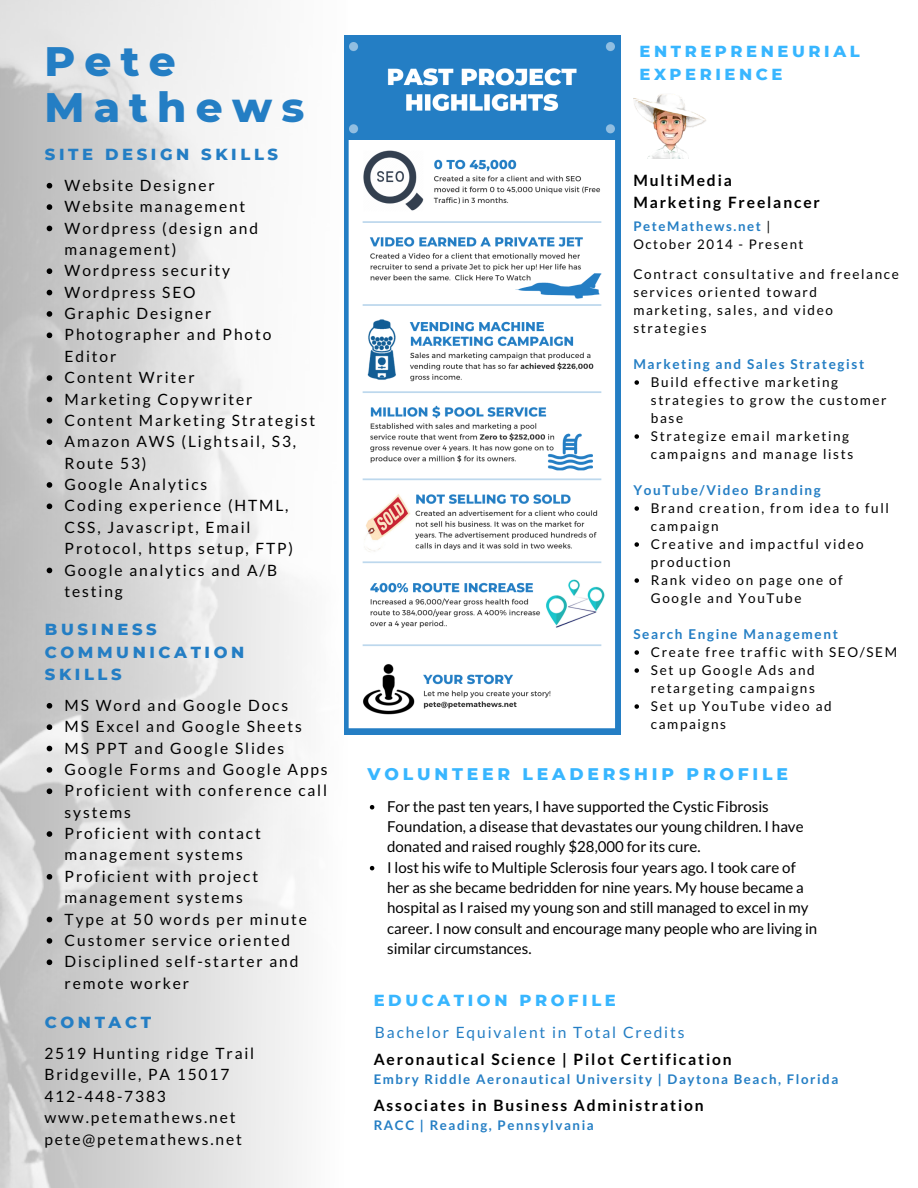
<style>
.page{position:relative;width:918px;height:1188px;background:#fff}
.page>*{position:absolute;margin:0;border:0;box-sizing:border-box;transform-origin:0 0}
.t1{font:800 42px/46.2px "Montserrat";letter-spacing:.22em;color:#247ec4}
.t2{font:800 17.25px "Montserrat";letter-spacing:.22em;color:#38b6ff}
.t3{font:800 16.35px/22.5px "Montserrat";letter-spacing:.22em;color:#247ec4}
.t4{font:800 16.35px/22.5px "Montserrat";letter-spacing:.22em;color:#38b6ff}
.t5{font:15.6px/21.3px "Lato";letter-spacing:.12em;color:#000}
.t6{font:700 15.6px/21.3px "Lato";letter-spacing:.12em;color:#000}
.t7{font:15.6px "Lato";letter-spacing:.12em;color:#247ec4}
.t8{font:15px/20.2px "Lato";color:#000}
.t9{font:13.5px/18px "Lato";letter-spacing:.12em;color:#000}
.t10{font:700 13.5px "Lato";letter-spacing:.12em;color:#247ec4}
.t11{font:700 13.2px "Lato";letter-spacing:.12em;color:#247ec4}
.t12{font:13.2px/18px "Lato";letter-spacing:.12em;color:#000}
.s1{font-weight:700;color:#247ec4}
</style>
<div class="page">
<svg style="left:0;top:0;width:354px;height:1188px"></svg>
<svg style="left:47px;top:703px;width:5px;height:6px"></svg>
<svg style="left:47px;top:724px;width:5px;height:6px"></svg>
<svg style="left:47px;top:746px;width:5px;height:5px"></svg>
<svg style="left:47px;top:767px;width:5px;height:6px"></svg>
<svg style="left:47px;top:788px;width:5px;height:6px"></svg>
<svg style="left:47px;top:831px;width:5px;height:6px"></svg>
<svg style="left:47px;top:874px;width:5px;height:6px"></svg>
<svg style="left:47px;top:917px;width:5px;height:5px"></svg>
<svg style="left:47px;top:938px;width:5px;height:6px"></svg>
<svg style="left:47px;top:959px;width:5px;height:6px"></svg>
<svg style="left:47px;top:183px;width:5px;height:6px"></svg>
<svg style="left:47px;top:204px;width:5px;height:6px"></svg>
<svg style="left:47px;top:226px;width:5px;height:5px"></svg>
<svg style="left:47px;top:268px;width:5px;height:6px"></svg>
<svg style="left:47px;top:290px;width:5px;height:5px"></svg>
<svg style="left:47px;top:311px;width:5px;height:6px"></svg>
<svg style="left:47px;top:333px;width:5px;height:5px"></svg>
<svg style="left:47px;top:375px;width:5px;height:6px"></svg>
<svg style="left:47px;top:397px;width:5px;height:5px"></svg>
<svg style="left:47px;top:418px;width:5px;height:6px"></svg>
<svg style="left:47px;top:439px;width:5px;height:6px"></svg>
<svg style="left:47px;top:482px;width:5px;height:6px"></svg>
<svg style="left:47px;top:504px;width:5px;height:5px"></svg>
<svg style="left:47px;top:568px;width:5px;height:5px"></svg>
<svg style="left:370px;top:805px;width:4px;height:4px"></svg>
<svg style="left:370px;top:866px;width:4px;height:4px"></svg>
<img style="left:633px;top:94px;width:73px;height:64px">
<svg style="left:634px;top:380px;width:5px;height:5px"></svg>
<svg style="left:634px;top:434px;width:5px;height:5px"></svg>
<svg style="left:634px;top:506px;width:5px;height:5px"></svg>
<svg style="left:634px;top:542px;width:5px;height:5px"></svg>
<svg style="left:634px;top:578px;width:5px;height:5px"></svg>
<svg style="left:634px;top:650px;width:5px;height:5px"></svg>
<svg style="left:634px;top:668px;width:5px;height:5px"></svg>
<svg style="left:634px;top:704px;width:5px;height:5px"></svg>
<img style="left:345px;top:36px;width:275px;height:698px">
<h1 class="t1" style="left:44px;top:38px;width:261px">Pete<br>Mathews</h1>
<p class="t3" style="left:45px;top:143px;width:235px">SITE DESIGN SKILLS</p>
<p class="t5" style="left:65px;top:174px;width:252px">Website Designer<br>Website management<br>Wordpress (design and management)<br>Wordpress security<br>Wordpress SEO<br>Graphic Designer<br>Photographer and Photo<br>Editor<br>Content Writer<br>Marketing Copywriter<br>Content Marketing Strategist<br>Amazon AWS (Lightsail, S3,<br>Route 53)<br>Google Analytics<br>Coding experience (HTML,<br>CSS, Javascript, Email<br>Protocol, https setup, FTP)<br>Google analytics and A/B testing</p>
<p class="t3" style="left:45px;top:618px;width:201px">BUSINESS<br>COMMUNICATION<br>SKILLS</p>
<p class="t5" style="left:65px;top:694px;width:265px">MS Word and Google Docs<br>MS Excel and Google Sheets<br>MS PPT and Google Slides<br>Google Forms and Google Apps<br>Proficient with conference call systems<br>Proficient with contact management systems<br>Proficient with project management systems<br>Type at 50 words per minute<br>Customer service oriented<br>Disciplined self-starter and remote worker</p>
<p class="t3" style="left:45px;top:1011px;width:108px">CONTACT</p>
<p class="t5" style="left:44px;top:1042px;width:211px">2519 Hunting ridge Trail<br>Bridgeville, PA 15017<br>412-448-7383 www.petemathews.net pete@petemathews.net</p>
<p class="t4" style="left:639px;top:40px;width:222px">ENTREPRENEURIAL<br>EXPERIENCE</p>
<p class="t6" style="left:633px;top:170px;width:188px">MultiMedia<br>Marketing Freelancer</p>
<p class="t12" style="left:633px;top:216px;width:172px"><span class="s1">PeteMathews.net</span> |<br>October 2014 - Present</p>
<p class="t9" style="left:633px;top:265px;width:267px">Contract consultative and freelance services oriented toward<br>marketing, sales, and video strategies</p>
<p class="t10" style="left:633px;top:356px;width:232px">Marketing and Sales Strategist</p>
<p class="t9" style="left:651px;top:373px;width:237px">Build effective marketing strategies to grow the customer base<br>Strategize email marketing campaigns and manage lists</p>
<p class="t10" style="left:633px;top:482px;width:189px">YouTube/Video Branding</p>
<p class="t9" style="left:651px;top:499px;width:239px">Brand creation, from idea to full campaign<br>Creative and impactful video production<br>Rank video on page one of<br>Google and YouTube</p>
<p class="t10" style="left:633px;top:626px;width:206px">Search Engine Management</p>
<p class="t9" style="left:651px;top:643px;width:248px">Create free traffic with SEO/SEM<br>Set up Google Ads and retargeting campaigns<br>Set up YouTube video ad campaigns</p>
<p class="t2" style="left:368px;top:763px;width:422px">VOLUNTEER LEADERSHIP PROFILE</p>
<p class="t8" style="left:387px;top:796px;width:432px">For the past ten years, I have supported the Cystic Fibrosis Foundation, a disease that devastates our young children. I have donated and raised roughly $28,000 for its cure.<br>I lost his wife to Multiple Sclerosis four years ago. I took care of her as she became bedridden for nine years. My house became a hospital as I raised my young son and still managed to excel in my career. I now consult and encourage many people who are living in similar circumstances.</p>
<p class="t4" style="left:374px;top:989px;width:244px">EDUCATION PROFILE</p>
<p class="t7" style="left:375px;top:1022px;width:311px">Bachelor Equivalent in Total Credits</p>
<p class="t6" style="left:374px;top:1048px;width:360px">Aeronautical Science | Pilot Certification</p>
<p class="t11" style="left:374px;top:1071px;width:466px">Embry Riddle Aeronautical University | Daytona Beach, Florida</p>
<p class="t6" style="left:374px;top:1094px;width:331px">Associates in Business Administration</p>
<p class="t11" style="left:374px;top:1117px;width:222px">RACC | Reading, Pennsylvania</p>
</div>
